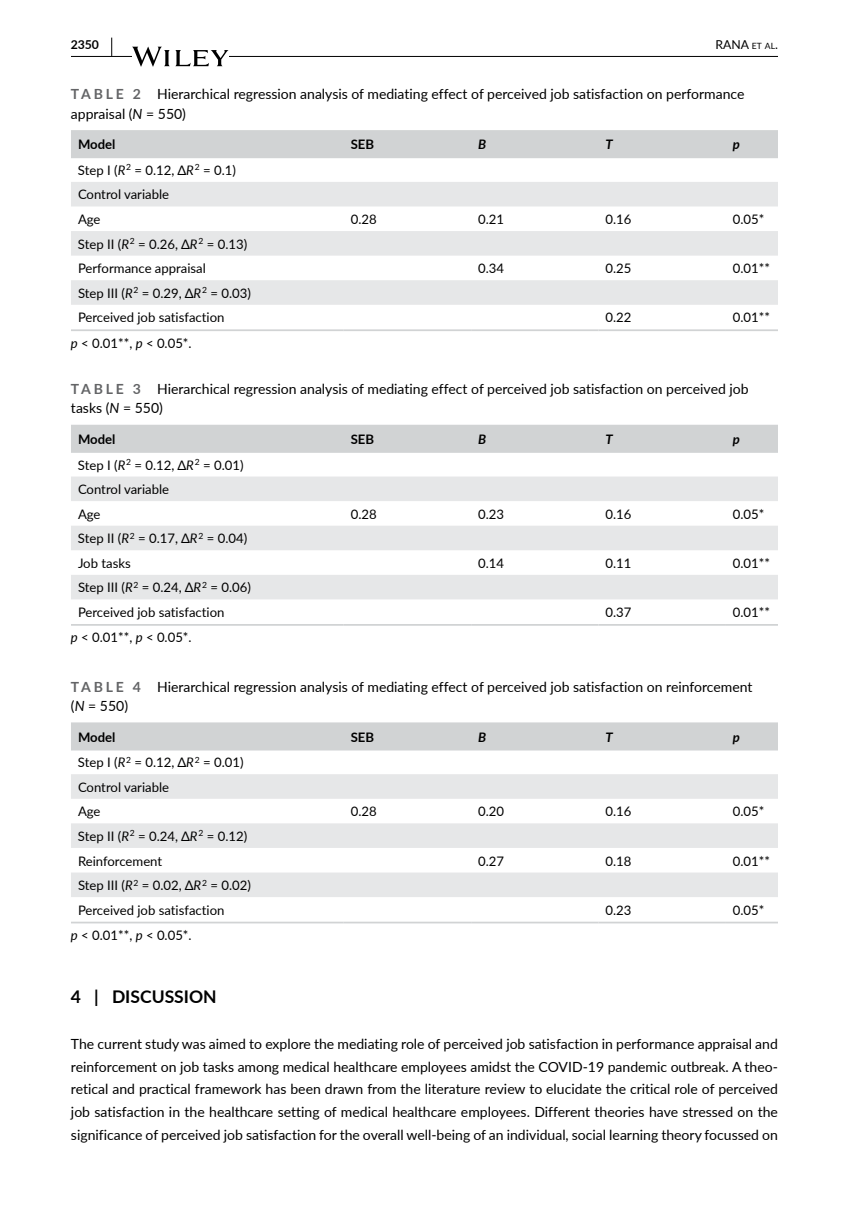
<style>
.page{position:relative;width:849px;height:1221px;background:#fff}
.page>*{position:absolute;margin:0;border:0;box-sizing:border-box;transform-origin:0 0}
.t1{font:700 17.5px "Lato";color:#000}
.t2{font:14px/22.8px "Lato";color:#000}
.t3{font:13.12px/24.5px "Lato";color:#000}
.t4{font:700 13.12px "Lato";color:#000}
.t5{font:italic 700 13.12px "Lato";color:#000}
.t6{font:12.25px "Lato";color:#000}
.t7{font:700 12.25px "Lato";color:#000}
.s1{font-size:8.58px}
.s2{font-weight:700;color:#636466}
.s3{font-style:italic}
</style>
<div class="page">
<hr style="left:71px;top:56px;width:706px;height:1px;background:#000">
<div style="left:71px;top:130px;width:706px;height:28px;background:#d1d3d4"></div>
<svg style="left:71px;top:182px;width:706px;height:123px;fill:#e6e7e8"></svg>
<hr style="left:71px;top:329px;width:272px;height:2px;background:#d1d3d4">
<hr style="left:343px;top:329px;width:128px;height:2px;background:#d1d3d4">
<hr style="left:471px;top:329px;width:127px;height:2px;background:#d1d3d4">
<hr style="left:598px;top:329px;width:127px;height:2px;background:#d1d3d4">
<hr style="left:725px;top:329px;width:52px;height:2px;background:#d1d3d4">
<div style="left:71px;top:425px;width:706px;height:28px;background:#d1d3d4"></div>
<svg style="left:71px;top:476px;width:706px;height:123px;fill:#e6e7e8"></svg>
<hr style="left:71px;top:624px;width:272px;height:1px;background:#d1d3d4">
<hr style="left:343px;top:624px;width:128px;height:1px;background:#d1d3d4">
<hr style="left:471px;top:624px;width:127px;height:1px;background:#d1d3d4">
<hr style="left:598px;top:624px;width:127px;height:1px;background:#d1d3d4">
<hr style="left:725px;top:624px;width:52px;height:1px;background:#d1d3d4">
<div style="left:71px;top:722px;width:706px;height:28px;background:#d1d3d4"></div>
<svg style="left:71px;top:774px;width:706px;height:123px;fill:#e6e7e8"></svg>
<hr style="left:71px;top:921px;width:272px;height:2px;background:#d1d3d4">
<hr style="left:343px;top:921px;width:128px;height:2px;background:#d1d3d4">
<hr style="left:471px;top:921px;width:127px;height:2px;background:#d1d3d4">
<hr style="left:598px;top:921px;width:127px;height:2px;background:#d1d3d4">
<hr style="left:725px;top:921px;width:52px;height:2px;background:#d1d3d4">
<svg style="left:132px;top:47px;width:96px;height:20px"></svg>
<svg style="left:111px;top:38px;width:1px;height:18px"></svg>
<p class="t7" style="left:71px;top:36px;width:30px">2350</p>
<p class="t6" style="left:715px;top:36px;width:64px">RANA <span class="s1">et al</span>.</p>
<p class="t2" style="left:71px;top:84px;width:675px;line-height:19.2px"><span class="s2">TA B L E 2</span> Hierarchical regression analysis of mediating effect of perceived job satisfaction on performance appraisal (<span class="s3">N</span> = 550)</p>
<p class="t4" style="left:78px;top:135px;width:39px">Model</p>
<p class="t4" style="left:350px;top:135px;width:25px">SEB</p>
<p class="t5" style="left:478px;top:135px;width:10px">B</p>
<p class="t5" style="left:605px;top:135px;width:9px">T</p>
<p class="t5" style="left:732px;top:135px;width:9px">p</p>
<p class="t3" style="left:78px;top:157px;width:159px">Step I (<span class="s3">R</span><sup>2</sup> = 0.12, ∆<span class="s3">R</span><sup>2</sup> = 0.1)<br>Control variable<br>Age</p>
<p class="t3" style="left:350px;top:206px;width:27px">0.28</p>
<p class="t3" style="left:478px;top:206px;width:27px">0.21</p>
<p class="t3" style="left:605px;top:206px;width:27px">0.16</p>
<p class="t3" style="left:732px;top:206px;width:33px">0.05*</p>
<p class="t3" style="left:78px;top:231px;width:171px">Step II (<span class="s3">R</span><sup>2</sup> = 0.26, ∆<span class="s3">R</span><sup>2</sup> = 0.13)<br>Performance appraisal</p>
<p class="t3" style="left:78px;top:280px;width:174px">Step III (<span class="s3">R</span><sup>2</sup> = 0.29, ∆<span class="s3">R</span><sup>2</sup> = 0.03)<br>Perceived job satisfaction</p>
<p class="t3" style="left:71px;top:330px;width:122px"><span class="s3">p</span> &lt; 0.01**, <span class="s3">p</span> &lt; 0.05*.</p>
<p class="t3" style="left:478px;top:255px;width:27px">0.34</p>
<p class="t3" style="left:605px;top:255px;width:27px">0.25</p>
<p class="t3" style="left:732px;top:255px;width:39px">0.01**</p>
<p class="t3" style="left:605px;top:305px;width:27px">0.22</p>
<p class="t3" style="left:732px;top:305px;width:39px">0.01**</p>
<p class="t2" style="left:71px;top:379px;width:679px;line-height:19.2px"><span class="s2">TA B L E 3</span> Hierarchical regression analysis of mediating effect of perceived job satisfaction on perceived job tasks (<span class="s3">N</span> = 550)</p>
<p class="t4" style="left:78px;top:429px;width:39px">Model</p>
<p class="t4" style="left:350px;top:429px;width:25px">SEB</p>
<p class="t5" style="left:478px;top:429px;width:10px">B</p>
<p class="t5" style="left:605px;top:429px;width:9px">T</p>
<p class="t5" style="left:732px;top:429px;width:9px">p</p>
<p class="t3" style="left:78px;top:452px;width:167px">Step I (<span class="s3">R</span><sup>2</sup> = 0.12, ∆<span class="s3">R</span><sup>2</sup> = 0.01)<br>Control variable<br>Age</p>
<p class="t3" style="left:350px;top:501px;width:27px">0.28</p>
<p class="t3" style="left:478px;top:501px;width:27px">0.23</p>
<p class="t3" style="left:605px;top:501px;width:27px">0.16</p>
<p class="t3" style="left:732px;top:501px;width:33px">0.05*</p>
<p class="t3" style="left:78px;top:525px;width:171px">Step II (<span class="s3">R</span><sup>2</sup> = 0.17, ∆<span class="s3">R</span><sup>2</sup> = 0.04)<br>Job tasks</p>
<p class="t3" style="left:78px;top:575px;width:174px">Step III (<span class="s3">R</span><sup>2</sup> = 0.24, ∆<span class="s3">R</span><sup>2</sup> = 0.06)<br>Perceived job satisfaction</p>
<p class="t3" style="left:71px;top:625px;width:122px"><span class="s3">p</span> &lt; 0.01**, <span class="s3">p</span> &lt; 0.05*.</p>
<p class="t3" style="left:478px;top:550px;width:27px">0.14</p>
<p class="t3" style="left:605px;top:550px;width:27px">0.11</p>
<p class="t3" style="left:732px;top:550px;width:39px">0.01**</p>
<p class="t3" style="left:605px;top:599px;width:27px">0.37</p>
<p class="t3" style="left:732px;top:599px;width:39px">0.01**</p>
<p class="t2" style="left:71px;top:676px;width:683px;line-height:19.2px"><span class="s2">TA B L E 4</span> Hierarchical regression analysis of mediating effect of perceived job satisfaction on reinforcement (<span class="s3">N</span> = 550)</p>
<p class="t4" style="left:78px;top:727px;width:39px">Model</p>
<p class="t4" style="left:350px;top:727px;width:25px">SEB</p>
<p class="t5" style="left:478px;top:727px;width:10px">B</p>
<p class="t5" style="left:605px;top:727px;width:9px">T</p>
<p class="t5" style="left:732px;top:727px;width:9px">p</p>
<p class="t3" style="left:78px;top:749px;width:167px">Step I (<span class="s3">R</span><sup>2</sup> = 0.12, ∆<span class="s3">R</span><sup>2</sup> = 0.01)<br>Control variable<br>Age</p>
<p class="t3" style="left:350px;top:798px;width:27px">0.28</p>
<p class="t3" style="left:478px;top:798px;width:27px">0.20</p>
<p class="t3" style="left:605px;top:798px;width:27px">0.16</p>
<p class="t3" style="left:732px;top:798px;width:33px">0.05*</p>
<p class="t3" style="left:78px;top:823px;width:171px">Step II (<span class="s3">R</span><sup>2</sup> = 0.24, ∆<span class="s3">R</span><sup>2</sup> = 0.12)<br>Reinforcement</p>
<p class="t3" style="left:78px;top:872px;width:174px">Step III (<span class="s3">R</span><sup>2</sup> = 0.02, ∆<span class="s3">R</span><sup>2</sup> = 0.02)<br>Perceived job satisfaction</p>
<p class="t3" style="left:71px;top:922px;width:122px"><span class="s3">p</span> &lt; 0.01**, <span class="s3">p</span> &lt; 0.05*.</p>
<p class="t3" style="left:478px;top:847px;width:27px">0.27</p>
<p class="t3" style="left:605px;top:847px;width:27px">0.18</p>
<p class="t3" style="left:732px;top:847px;width:39px">0.01**</p>
<p class="t3" style="left:605px;top:897px;width:27px">0.23</p>
<p class="t3" style="left:732px;top:897px;width:33px">0.05*</p>
<p class="t1" style="left:71px;top:983px;width:147px">4 | DISCUSSION</p>
<p class="t2" style="left:71px;top:1031px;width:708px;text-align:justify">The current study was aimed to explore the mediating role of perceived job satisfaction in performance appraisal and reinforcement on job tasks among medical healthcare employees amidst the COVID-19 pandemic outbreak. A theo&shy;retical and practical framework has been drawn from the literature review to elucidate the critical role of perceived job satisfaction in the healthcare setting of medical healthcare employees. Different theories have stressed on the significance of perceived job satisfaction for the overall well-being of an individual, social learning theory focussed on</p>
</div>
